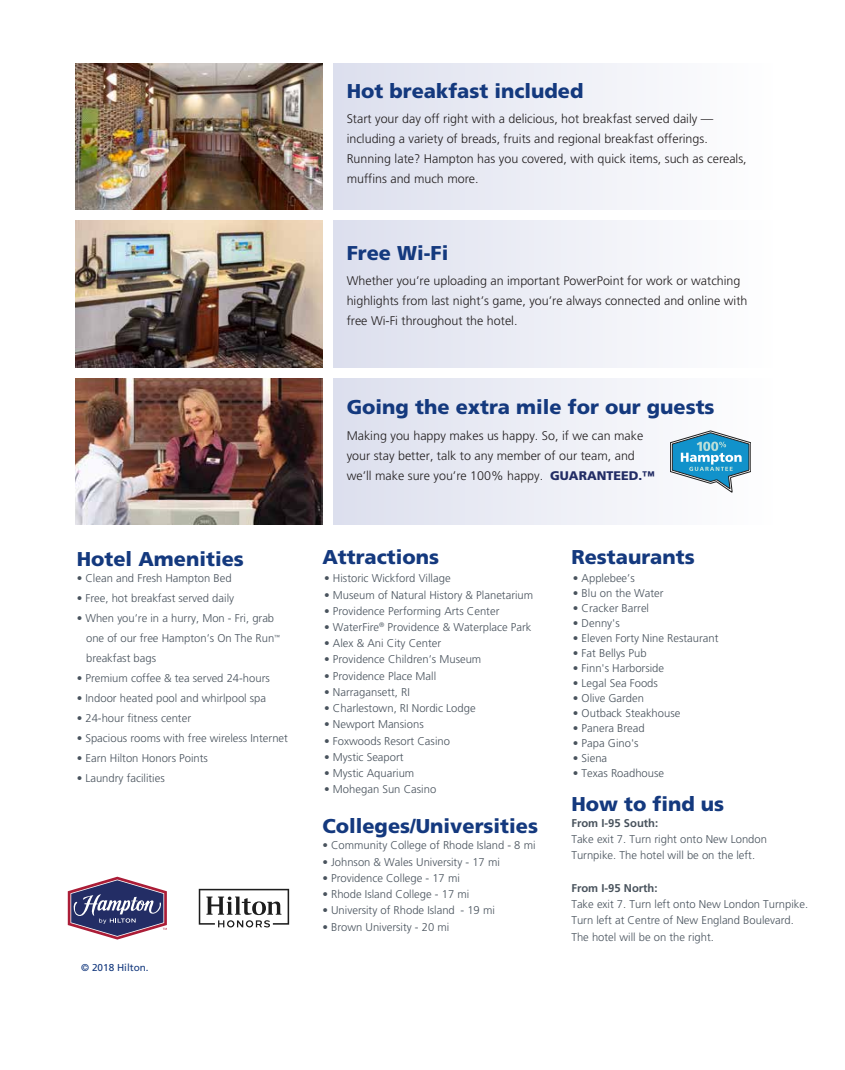
<style>
.page{position:relative;width:845px;height:1070px;background:#fff}
.page>*{position:absolute;margin:0;border:0;box-sizing:border-box;transform-origin:0 0}
.t1{font:900 20px "Frutiger";color:#14397e}
.t2{font:300 12.5px/20px "Frutiger";color:#231f20}
.t3{font:300 11.25px/16.2px "Frutiger";color:#49535d}
.t4{font:700 11.25px "Frutiger";color:#49535d}
.t5{font:10px "Frutiger";color:#14397e}
.s1{font-weight:900;color:#232d65}
</style>
<div class="page">
<div style="left:334px;top:63px;width:439px;height:147px;background:linear-gradient(to right,#dcdfee,#fff)"></div>
<div style="left:334px;top:221px;width:439px;height:146px;background:linear-gradient(to right,#dcdfee,#fff)"></div>
<div style="left:334px;top:378px;width:439px;height:147px;background:linear-gradient(to right,#dcdfee,#fefeff)"></div>
<svg style="left:199px;top:889px;width:90px;height:38px"></svg>
<img style="left:75px;top:63px;width:248px;height:147px">
<img style="left:75px;top:221px;width:248px;height:146px">
<img style="left:75px;top:378px;width:248px;height:147px">
<svg style="left:670px;top:431px;width:81px;height:61px"></svg>
<svg style="left:68px;top:877px;width:99px;height:63px"></svg>
<h1 class="t1" style="left:77px;top:547px;width:169px">Hotel Amenities</h1>
<p class="t3" style="left:77px;top:570px;width:157px">• Clean and Fresh Hampton Bed</p>
<p class="t3" style="left:77px;top:590px;width:159px">• Free, hot breakfast served daily</p>
<p class="t3" style="left:86px;top:608px;width:195px;line-height:20px;text-indent:-9px">• When you’re in a hurry, Mon - Fri, grab one of our free Hampton’s On The Run<sup>™ </sup>breakfast bags</p>
<p class="t3" style="left:77px;top:670px;width:195px">• Premium coffee &amp; tea served 24-hours</p>
<p class="t3" style="left:77px;top:690px;width:191px">• Indoor heated pool and whirlpool spa</p>
<p class="t3" style="left:77px;top:710px;width:116px">• 24-hour fitness center</p>
<p class="t3" style="left:77px;top:730px;width:213px">• Spacious rooms with free wireless Internet</p>
<p class="t3" style="left:77px;top:750px;width:133px">• Earn Hilton Honors Points</p>
<p class="t3" style="left:77px;top:770px;width:90px">• Laundry facilities</p>
<p class="t5" style="left:81px;top:962px;width:69px">© 2018 Hilton.</p>
<h1 class="t1" style="left:347px;top:79px;width:238px">Hot breakfast included</h1>
<p class="t2" style="left:347px;top:109px;width:402px">Start your day off right with a delicious, hot breakfast served daily — including a variety of breads, fruits and regional breakfast offerings.<br>Running late? Hampton has you covered, with quick items, such as cereals, muffins and much more.</p>
<h1 class="t1" style="left:347px;top:241px;width:103px">Free Wi-Fi</h1>
<p class="t2" style="left:347px;top:271px;width:402px">Whether you’re uploading an important PowerPoint for work or watching highlights from last night’s game, you’re always connected and online with free Wi-Fi throughout the hotel.</p>
<h1 class="t1" style="left:347px;top:395px;width:369px">Going the extra mile for our guests</h1>
<p class="t2" style="left:347px;top:425px;width:310px">Making you happy makes us happy. So, if we can make your stay better, talk to any member of our team, and we’ll make sure you’re 100% happy. <span class="s1">GUARANTEED.™</span></p>
<h1 class="t1" style="left:322px;top:545px;width:118px">Attractions</h1>
<p class="t3" style="left:324px;top:570px;width:128px">• Historic Wickford Village</p>
<p class="t3" style="left:324px;top:586px;width:211px">• Museum of Natural History &amp; Planetarium</p>
<p class="t3" style="left:324px;top:603px;width:177px">• Providence Performing Arts Center</p>
<p class="t3" style="left:324px;top:619px;width:209px">• WaterFire<sup>®</sup> Providence &amp; Waterplace Park</p>
<p class="t3" style="left:324px;top:635px;width:119px">• Alex &amp; Ani City Center</p>
<p class="t3" style="left:324px;top:651px;width:159px">• Providence Children’s Museum</p>
<p class="t3" style="left:324px;top:668px;width:114px">• Providence Place Mall</p>
<p class="t3" style="left:324px;top:684px;width:87px">• Narragansett, RI</p>
<p class="t3" style="left:324px;top:700px;width:153px">• Charlestown, RI Nordic Lodge</p>
<p class="t3" style="left:324px;top:716px;width:101px">• Newport Mansions</p>
<p class="t3" style="left:324px;top:733px;width:127px">• Foxwoods Resort Casino</p>
<p class="t3" style="left:324px;top:749px;width:81px">• Mystic Seaport</p>
<p class="t3" style="left:324px;top:765px;width:92px">• Mystic Aquarium</p>
<p class="t3" style="left:324px;top:781px;width:114px">• Mohegan Sun Casino</p>
<h1 class="t1" style="left:322px;top:814px;width:217px">Colleges/Universities</h1>
<p class="t3" style="left:322px;top:837px;width:215px">• Community College of Rhode Island - 8 mi</p>
<p class="t3" style="left:322px;top:854px;width:179px">• Johnson &amp; Wales University - 17 mi</p>
<p class="t3" style="left:322px;top:870px;width:139px">• Providence College - 17 mi</p>
<p class="t3" style="left:322px;top:886px;width:148px">• Rhode Island College - 17 mi</p>
<p class="t3" style="left:322px;top:902px;width:174px">• University of Rhode Island - 19 mi</p>
<p class="t3" style="left:322px;top:919px;width:128px">• Brown University - 20 mi</p>
<h1 class="t1" style="left:571px;top:545px;width:125px">Restaurants</h1>
<p class="t3" style="left:573px;top:570px;width:63px">• Applebee’s</p>
<p class="t3" style="left:573px;top:585px;width:92px">• Blu on the Water</p>
<p class="t3" style="left:573px;top:600px;width:78px">• Cracker Barrel</p>
<p class="t3" style="left:573px;top:615px;width:48px">• Denny's</p>
<p class="t3" style="left:573px;top:630px;width:147px">• Eleven Forty Nine Restaurant</p>
<p class="t3" style="left:573px;top:645px;width:75px">• Fat Bellys Pub</p>
<p class="t3" style="left:573px;top:660px;width:93px">• Finn's Harborside</p>
<p class="t3" style="left:573px;top:675px;width:87px">• Legal Sea Foods</p>
<p class="t3" style="left:573px;top:690px;width:73px">• Olive Garden</p>
<p class="t3" style="left:573px;top:705px;width:109px">• Outback Steakhouse</p>
<p class="t3" style="left:573px;top:720px;width:73px">• Panera Bread</p>
<p class="t3" style="left:573px;top:735px;width:67px">• Papa Gino's</p>
<p class="t3" style="left:573px;top:750px;width:36px">• Siena</p>
<p class="t3" style="left:573px;top:765px;width:93px">• Texas Roadhouse</p>
<h1 class="t1" style="left:571px;top:792px;width:154px">How to find us</h1>
<p class="t4" style="left:571px;top:816px;width:88px">From I-95 South:</p>
<p class="t3" style="left:571px;top:831px;width:197px">Take exit 7. Turn right onto New London<br>Turnpike. The hotel will be on the left.</p>
<p class="t4" style="left:571px;top:881px;width:88px">From I-95 North:</p>
<p class="t3" style="left:571px;top:896px;width:238px">Take exit 7. Turn left onto New London Turnpike.<br>Turn left at Centre of New England Boulevard.<br>The hotel will be on the right.</p>
</div>
